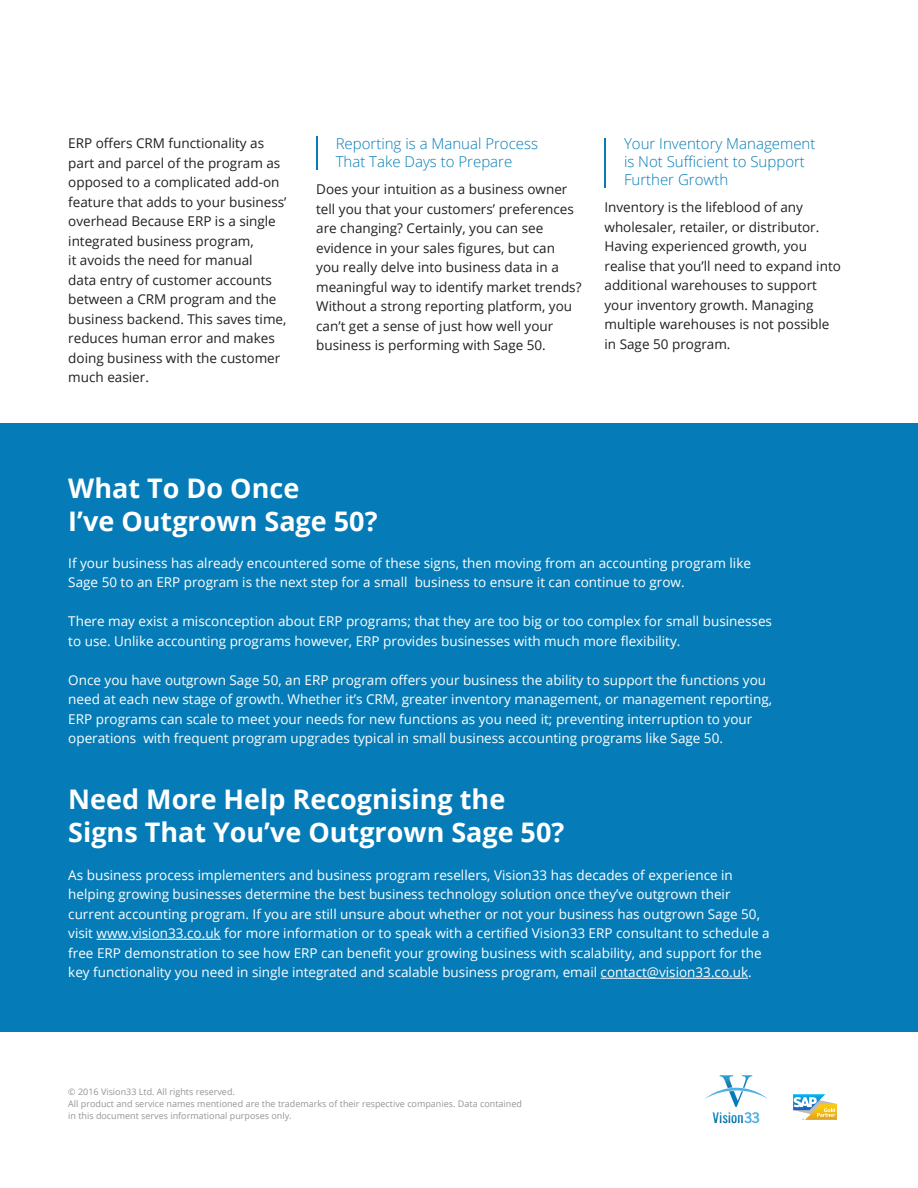
<style>
.page{position:relative;width:918px;height:1188px;background:#fff}
.page>*{position:absolute;margin:0;border:0;box-sizing:border-box;transform-origin:0 0}
.t1{font:700 27px/32.4px "Open Sans";color:#fff}
.t2{font:300 15px/18px "Open Sans";color:#057cb7}
.t3{font:13.5px/19.5px "Open Sans";color:#fff}
.t4{font:13.5px/19.5px "Open Sans";color:#231f20}
.t5{font:9px/12px "Open Sans";color:#939598}
</style>
<div class="page">
<div style="left:0;top:423px;width:918px;height:608px;background:#057cb7"></div>
<hr style="left:97px;top:939px;width:124px;height:1px;background:#fff">
<hr style="left:601px;top:978px;width:147px;height:1px;background:#fff">
<svg style="left:793px;top:1094px;width:44px;height:26px"></svg>
<svg style="left:705px;top:1075px;width:63px;height:48px"></svg>
<hr style="left:316px;top:136px;width:2px;height:34px;background:#057cb7">
<hr style="left:604px;top:138px;width:2px;height:50px;background:#057cb7">
<p class="t4" style="left:68px;top:133px;width:220px">ERP offers CRM functionality as part and parcel of the program as opposed to a complicated add-on feature that adds to your business’ overhead Because ERP is a single integrated business program,<br>it avoids the need for manual<br>data entry of customer accounts between a CRM program and the business backend. This saves time, reduces human error and makes doing business with the customer much easier.</p>
<p class="t2" style="left:336px;top:135px;width:204px">Reporting is a Manual Process<br>That Take Days to Prepare</p>
<p class="t4" style="left:316px;top:179px;width:267px">Does your intuition as a business owner tell you that your customers’ preferences are changing? Certainly, you can see evidence in your sales figures, but can you really delve into business data in a meaningful way to identify market trends?<br>Without a strong reporting platform, you can’t get a sense of just how well your business is performing with Sage 50.</p>
<p class="t2" style="left:624px;top:135px;width:193px">Your Inventory Management is Not Sufficient to Support<br>Further Growth</p>
<p class="t4" style="left:604px;top:197px;width:238px">Inventory is the lifeblood of any wholesaler, retailer, or distributor.<br>Having experienced growth, you realise that you’ll need to expand into additional warehouses to support your inventory growth. Managing multiple warehouses is not possible in Sage 50 program.</p>
<h1 class="t1" style="left:68px;top:472px;width:311px">What To Do Once<br>I’ve Outgrown Sage 50?</h1>
<p class="t3" style="left:68px;top:553px;width:684px">If your business has already encountered some of these signs, then moving from an accounting program like<br>Sage 50 to an ERP program is the next step for a small business to ensure it can continue to grow.</p>
<p class="t3" style="left:68px;top:611px;width:705px">There may exist a misconception about ERP programs; that they are too big or too complex for small businesses to use. Unlike accounting programs however, ERP provides businesses with much more flexibility.</p>
<p class="t3" style="left:68px;top:670px;width:705px">Once you have outgrown Sage 50, an ERP program offers your business the ability to support the functions you need at each new stage of growth. Whether it’s CRM, greater inventory management, or management reporting, ERP programs can scale to meet your needs for new functions as you need it; preventing interruption to your operations with frequent program upgrades typical in small business accounting programs like Sage 50.</p>
<h1 class="t1" style="left:68px;top:783px;width:498px">Need More Help Recognising the<br>Signs That You’ve Outgrown Sage 50?</h1>
<p class="t3" style="left:68px;top:865px;width:703px">As business process implementers and business program resellers, Vision33 has decades of experience in helping growing businesses determine the best business technology solution once they’ve outgrown their current accounting program. If you are still unsure about whether or not your business has outgrown Sage 50, visit www.vision33.co.uk for more information or to speak with a certified Vision33 ERP consultant to schedule a free ERP demonstration to see how ERP can benefit your growing business with scalability, and support for the key functionality you need in single integrated and scalable business program, email contact@vision33.co.uk.</p>
<p class="t5" style="left:68px;top:1086px;width:455px">© 2016 Vision33 Ltd. All rights reserved.<br>All product and service names mentioned are the trademarks of their respective companies. Data contained in this document serves informational purposes only.</p>
</div>
